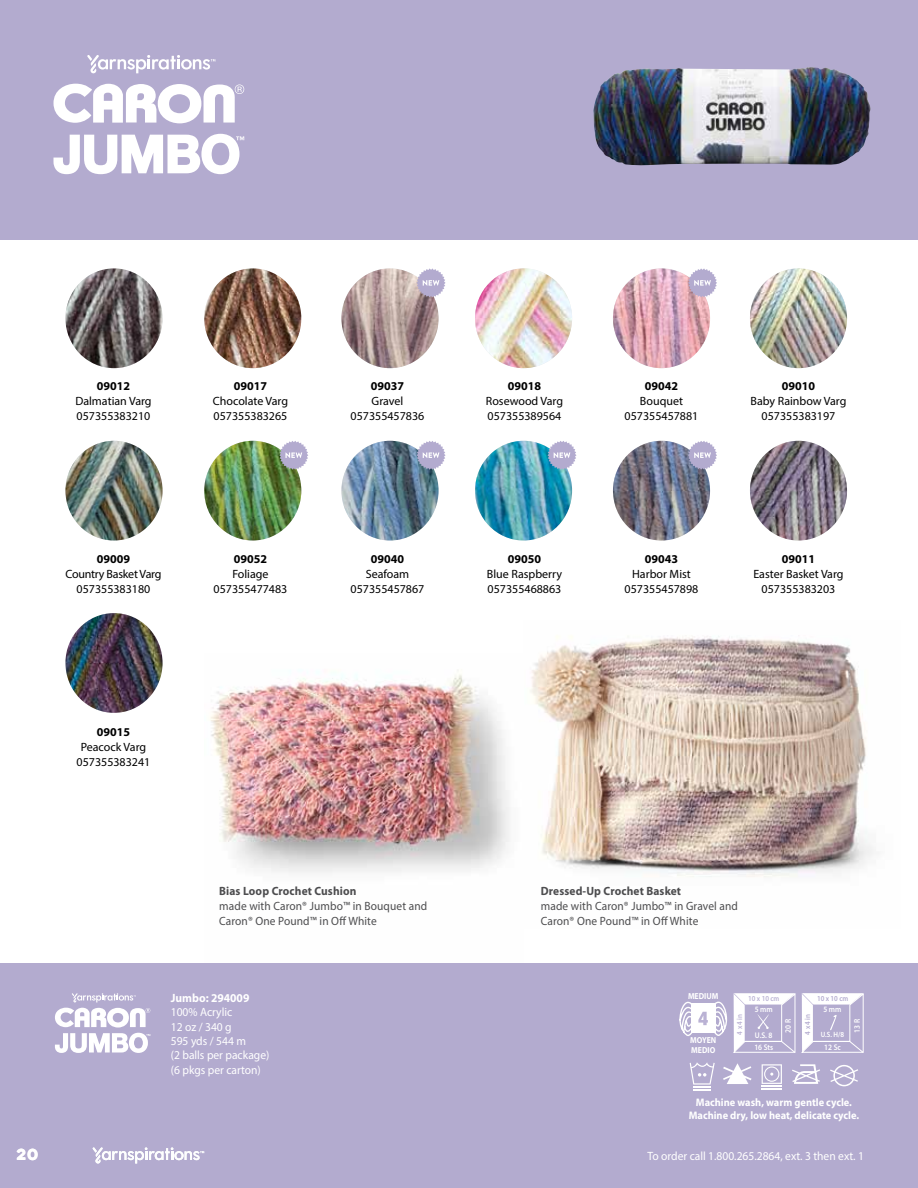
<style>
.page{position:relative;width:918px;height:1188px;background:#fff}
.page>*{position:absolute;margin:0;border:0;box-sizing:border-box;transform-origin:0 0}
.t1{font:15px "Katahdin Round";color:#fff}
.t2{font:12px/15px "Myriad Pro";color:#000;text-align:center}
.t3{font:12px/15px "Myriad Pro";letter-spacing:.01em;color:#4d4d4f;scale:.95 1}
.t4{font:12px/14.4px "Myriad Pro";color:#fff;scale:.96 1}
.t5{font:700 12px "Myriad Pro";color:#000}
.t6{font:700 12px "Myriad Pro";letter-spacing:.01em;color:#4d4d4f;scale:.95 1}
.t7{font:12px/15px "Myriad Pro";letter-spacing:-.02em;color:#000;text-align:center}
.t8{font:700 12px "Myriad Pro";color:#fff;scale:.96 1}
.t9{font:700 10.95px/13px "Myriad Pro";color:#fff;text-align:center;scale:.95 1}
.t10{font:700 8.7px/9.1px "Myriad Pro";color:#fff;scale:.9 1}
.t11{font:600 8.25px "Myriad Pro";color:#fff;scale:.9 1}
.t12{font:600 7.65px "Myriad Pro";color:#bab2d4;scale:.9 1}
.t13{font:600 7.65px "Myriad Pro";color:#b3abcf;scale:.9 1}
.t14{font:600 7.65px "Myriad Pro";color:#fff;scale:.9 1}
</style>
<div class="page">
<img style="left:530px;top:636px;width:344px;height:241px">
<img style="left:210px;top:674px;width:300px;height:199px">
<div style="left:0;top:963px;width:918px;height:225px;background:#b3abcf"></div>
<svg style="left:690px;top:1062px;width:25px;height:29px"></svg>
<svg style="left:723px;top:1063px;width:29px;height:21px"></svg>
<svg style="left:761px;top:1064px;width:21px;height:26px"></svg>
<svg style="left:792px;top:1064px;width:28px;height:20px"></svg>
<svg style="left:830px;top:1065px;width:28px;height:21px"></svg>
<svg style="left:679px;top:993px;width:185px;height:60px"></svg>
<div style="left:0;top:0;width:918px;height:239px;background:#b3abcf"></div>
<svg style="left:93px;top:1147px;width:111px;height:16px"></svg>
<img style="left:65px;top:268px;width:98px;height:100px">
<img style="left:204px;top:268px;width:97px;height:100px">
<img style="left:475px;top:268px;width:97px;height:100px">
<img style="left:750px;top:268px;width:97px;height:100px">
<img style="left:65px;top:441px;width:98px;height:100px">
<svg style="left:55px;top:1008px;width:95px;height:45px"></svg>
<svg style="left:72px;top:993px;width:64px;height:9px"></svg>
<svg style="left:53px;top:134px;width:191px;height:40px"></svg>
<svg style="left:53px;top:84px;width:191px;height:39px"></svg>
<svg style="left:87px;top:55px;width:128px;height:18px"></svg>
<img style="left:593px;top:67px;width:278px;height:98px">
<img style="left:750px;top:441px;width:97px;height:100px">
<img style="left:65px;top:613px;width:98px;height:100px">
<img style="left:341px;top:268px;width:98px;height:100px">
<img style="left:341px;top:441px;width:98px;height:100px">
<img style="left:613px;top:268px;width:97px;height:100px">
<img style="left:613px;top:441px;width:97px;height:100px">
<img style="left:475px;top:441px;width:97px;height:100px">
<img style="left:204px;top:441px;width:97px;height:100px">
<svg style="left:417px;top:268px;width:29px;height:29px"></svg>
<svg style="left:688px;top:268px;width:29px;height:29px"></svg>
<svg style="left:279px;top:441px;width:29px;height:29px"></svg>
<svg style="left:417px;top:441px;width:29px;height:29px"></svg>
<svg style="left:547px;top:441px;width:30px;height:29px"></svg>
<svg style="left:688px;top:441px;width:29px;height:29px"></svg>
<p class="t5" style="left:97px;top:378px;width:35px">09012</p>
<p class="t2" style="left:75px;top:393px;width:78px;text-align:left">Dalmatian Varg<br>057355383210</p>
<p class="t5" style="left:234px;top:378px;width:35px">09017</p>
<p class="t2" style="left:213px;top:393px;width:77px;text-align:left">Chocolate Varg<br>057355383265</p>
<p class="t5" style="left:371px;top:378px;width:35px">09037</p>
<p class="t2" style="left:351px;top:393px;width:75px">Gravel<br>057355457836</p>
<p class="t5" style="left:97px;top:551px;width:35px">09009</p>
<p class="t7" style="left:65px;top:567px;width:98px">Country Basket Varg<br>057355383180</p>
<p class="t5" style="left:234px;top:551px;width:35px">09052</p>
<p class="t2" style="left:214px;top:567px;width:75px">Foliage<br>057355477483</p>
<p class="t5" style="left:371px;top:551px;width:35px">09040</p>
<p class="t2" style="left:351px;top:567px;width:75px">Seafoam<br>057355457867</p>
<p class="t5" style="left:97px;top:724px;width:35px">09015</p>
<p class="t2" style="left:77px;top:739px;width:75px">Peacock Varg<br>057355383241</p>
<p class="t1" style="left:16px;top:1146px;width:24px">20</p>
<p class="t6" style="left:219px;top:883px;width:146px">Bias Loop Crochet Cushion</p>
<p class="t3" style="left:219px;top:899px;width:220px">made with Caron® Jumbo™ in Bouquet and<br>Caron® One Pound™ in Off White</p>
<p class="t8" style="left:171px;top:990px;width:83px">Jumbo: 294009</p>
<p class="t4" style="left:171px;top:1005px;width:104px">100% Acrylic<br>12 oz / 340 g<br>595 yds / 544 m<br>(2 balls per package) (6 pkgs per carton)</p>
<p class="t5" style="left:508px;top:378px;width:35px">09018</p>
<p class="t2" style="left:486px;top:393px;width:79px;text-align:left">Rosewood Varg<br>057355389564</p>
<p class="t5" style="left:508px;top:551px;width:35px">09050</p>
<p class="t2" style="left:487px;top:567px;width:77px;text-align:left">Blue Raspberry<br>057355468863</p>
<p class="t5" style="left:645px;top:378px;width:35px">09042</p>
<p class="t2" style="left:625px;top:393px;width:75px">Bouquet<br>057355457881</p>
<p class="t5" style="left:782px;top:378px;width:35px">09010</p>
<p class="t2" style="left:751px;top:393px;width:97px">Baby Rainbow Varg<br>057355383197</p>
<p class="t5" style="left:645px;top:551px;width:35px">09043</p>
<p class="t2" style="left:625px;top:567px;width:75px">Harbor Mist<br>057355457898</p>
<p class="t5" style="left:782px;top:551px;width:35px">09011</p>
<p class="t2" style="left:753px;top:567px;width:92px">Easter Basket Varg<br>057355383203</p>
<p class="t6" style="left:541px;top:883px;width:149px">Dressed-Up Crochet Basket</p>
<p class="t3" style="left:541px;top:899px;width:209px">made with Caron® Jumbo™ in Gravel and<br>Caron® One Pound™ in Off White</p>
<p class="t10" style="left:688px;top:992px;width:35px">MEDIUM</p>
<p class="t10" style="left:690px;top:1036px;width:31px">MOYEN<br>MEDIO</p>
<p class="t12" style="left:748px;top:993px;width:36px">10 x 10 cm</p>
<p class="t13" style="left:817px;top:993px;width:36px">10 x 10 cm</p>
<p class="t11" style="left:755px;top:1004px;width:22px">5 mm</p>
<p class="t11" style="left:823px;top:1004px;width:22px">5 mm</p>
<p class="t11" style="left:755px;top:1030px;width:21px">U.S. 8</p>
<p class="t14" style="left:821px;top:1030px;width:27px">U.S. H/8</p>
<p class="t11" style="left:754px;top:1042px;width:23px">16 Sts</p>
<p class="t12" style="left:735px;top:1035px;width:24px;rotate:-90deg">4 x 4 in</p>
<p class="t11" style="left:783px;top:1033px;width:17px;rotate:-90deg">20 R</p>
<p class="t13" style="left:803px;top:1035px;width:24px;rotate:-90deg">4 x 4 in</p>
<p class="t11" style="left:852px;top:1033px;width:17px;rotate:-90deg">13 R</p>
<p class="t11" style="left:824px;top:1042px;width:20px">12 Sc</p>
<p class="t9" style="left:689px;top:1096px;width:181px">Machine wash, warm gentle cycle.<br>Machine dry, low heat, delicate cycle.</p>
<p class="t4" style="left:648px;top:1149px;width:227px">To order call 1.800.265.2864, ext. 3 then ext. 1</p>
</div>
